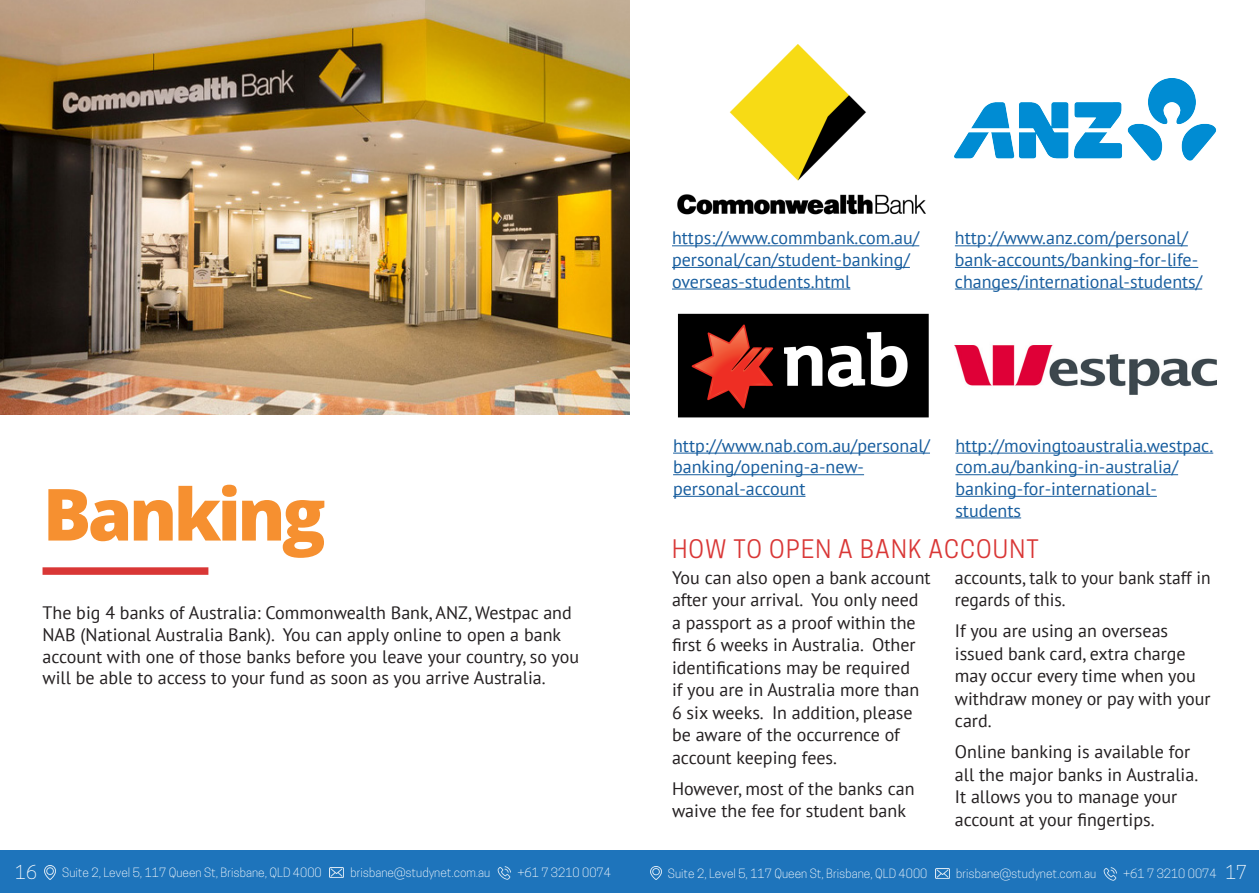
<style>
.page{position:relative;width:1259px;height:893px;background:#fff}
.page>*{position:absolute;margin:0;border:0;box-sizing:border-box;transform-origin:0 0}
.t1{font:800 72px "Open Sans";letter-spacing:-.05em;color:#f69030}
.t2{font:24px "Cooper Hewitt";letter-spacing:.05em;color:#d93736}
.body{font:18px/22.5px "PT Sans";color:#231f20}
.body-2{font:18px/21.6px "PT Sans";color:#175d9e}
.t3{font:300 18px "Cooper Hewitt";color:#fff}
.t4{font:300 12px "Cooper Hewitt";color:#fff}
.s1{font-size:18px}
</style>
<div class="page">
<img style="left:677px;top:44px;width:249px;height:171px">
<img style="left:955px;top:78px;width:261px;height:82px">
<img style="left:677px;top:313px;width:252px;height:105px">
<img style="left:955px;top:345px;width:261px;height:50px">
<hr style="left:672px;top:245px;width:247px;height:1px;background:#175d9e">
<hr style="left:672px;top:267px;width:238px;height:1px;background:#175d9e">
<hr style="left:672px;top:289px;width:178px;height:1px;background:#175d9e">
<hr style="left:955px;top:245px;width:232px;height:1px;background:#175d9e">
<hr style="left:955px;top:267px;width:243px;height:1px;background:#175d9e">
<hr style="left:955px;top:289px;width:247px;height:1px;background:#175d9e">
<hr style="left:673px;top:453px;width:257px;height:1px;background:#175d9e">
<hr style="left:673px;top:474px;width:191px;height:1px;background:#175d9e">
<hr style="left:673px;top:496px;width:132px;height:1px;background:#175d9e">
<hr style="left:955px;top:453px;width:258px;height:1px;background:#175d9e">
<hr style="left:955px;top:474px;width:223px;height:1px;background:#175d9e">
<hr style="left:955px;top:496px;width:202px;height:1px;background:#175d9e">
<hr style="left:955px;top:517px;width:66px;height:1px;background:#175d9e">
<img style="left:0;top:0;width:629px;height:415px">
<div style="left:43px;top:567px;width:165px;height:8px;background:#d93736"></div>
<div style="left:0;top:851px;width:1258px;height:42px;background:#1e74bb"></div>
<svg style="left:45px;top:866px;width:11px;height:13px"></svg>
<img style="left:330px;top:867px;width:14px;height:11px">
<img style="left:497px;top:866px;width:14px;height:14px">
<svg style="left:650px;top:867px;width:11px;height:13px"></svg>
<img style="left:935px;top:868px;width:14px;height:11px">
<img style="left:1103px;top:867px;width:14px;height:14px">
<p class="t1" style="left:43px;top:460px;width:284px">Banking</p>
<p class="body" style="left:43px;top:602px;width:538px;line-height:21.6px">The big 4 banks of Australia: Commonwealth Bank, ANZ, Westpac and NAB (National Australia Bank). You can apply online to open a bank account with one of those banks before you leave your country, so you will be able to access to your fund as soon as you arrive Australia.</p>
<p class="body-2" style="left:672px;top:227px;width:249px">https://www.commbank.com.au/ personal/can/student-banking/ overseas-students.html</p>
<p class="body-2" style="left:955px;top:227px;width:249px">http://www.anz.com/personal/ bank-accounts/banking-for-life&shy;changes/international-students/</p>
<p class="body-2" style="left:673px;top:434px;width:258px">http://www.nab.com.au/personal/ banking/opening-a-new&shy;personal-account</p>
<p class="body-2" style="left:955px;top:434px;width:259px">http://movingtoaustralia.westpac. com.au/banking-in-australia/ banking-for-international&shy;students</p>
<p class="t2" style="left:672px;top:535px;width:368px">HOW TO OPEN A BANK ACCOUNT</p>
<p class="body" style="left:672px;top:566px;width:260px">You can also open a bank account after your arrival. You only need a passport as a proof within the first 6 weeks in Australia. Other identifications may be required<br>if you are in Australia more than<br>6 six weeks. In addition, please be aware of the occurrence of account keeping fees.</p>
<p class="body" style="left:672px;top:777px;width:244px">However, most of the banks can waive the fee for student bank</p>
<p class="body" style="left:955px;top:566px;width:257px">accounts, talk to your bank staff in regards of this.</p>
<p class="body" style="left:955px;top:619px;width:257px">If you are using an overseas issued bank card, extra charge may occur every time when you withdraw money or pay with your card.</p>
<p class="body" style="left:955px;top:740px;width:245px">Online banking is available for all the major banks in Australia.<br>It allows you to manage your account at your fingertips.</p>
<p class="t3" style="left:15px;top:862px;width:23px">16</p>
<p class="t4" style="left:62px;top:865px;width:261px">Suite 2, Level 5, 117 Queen St, Brisbane, QLD 4000</p>
<p class="t4" style="left:350px;top:865px;width:141px">brisbane@studynet.com.au</p>
<p class="t4" style="left:517px;top:865px;width:95px">+61 7 3210 0074</p>
<p class="t4" style="left:668px;top:866px;width:261px">Suite 2, Level 5, 117 Queen St, Brisbane, QLD 4000</p>
<p class="t4" style="left:956px;top:866px;width:141px">brisbane@studynet.com.au</p>
<p class="t4" style="left:1123px;top:866px;width:125px">+61 7 3210 0074 <span class="s1">17</span></p>
</div>
